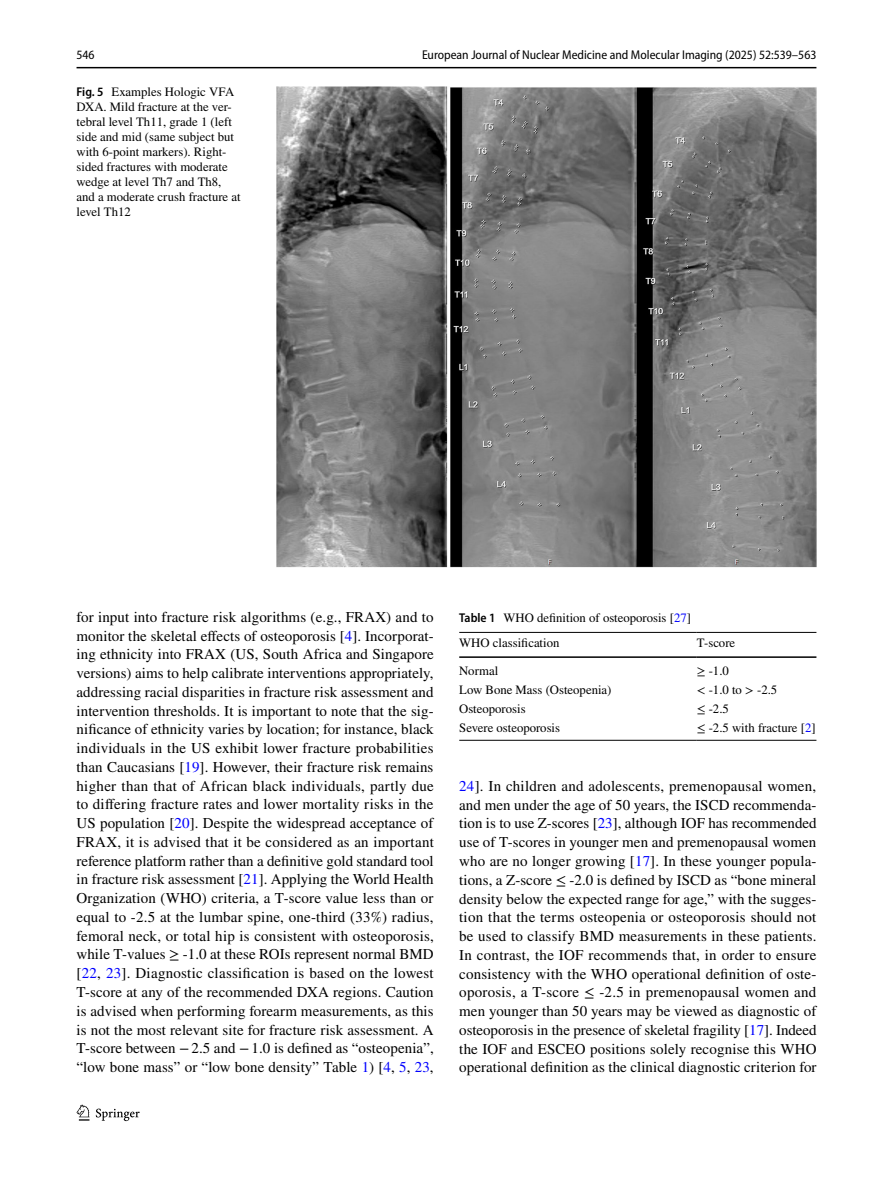
<style>
.page{position:relative;width:893px;height:1187px;background:#fff}
.page>*{position:absolute;margin:0;border:0;box-sizing:border-box;transform-origin:0 0}
.t1{font:15px/18.8px "STIX";letter-spacing:.005em;color:#000;text-align:justify}
.t2{font:12.75px/15px "STIX";color:#000}
.t3{font:semi-condensed 12.75px "Myriad Pro";color:#000}
.s1{font-family:"Myriad Pro";font-weight:600;font-stretch:semi-condensed}
.s2{color:#00f}
</style>
<div class="page">
<hr style="left:77px;top:67px;width:739px;height:1px;background:#000">
<svg style="left:77px;top:1104px;width:12px;height:16px"></svg>
<svg style="left:96px;top:1108px;width:44px;height:12px"></svg>
<img style="left:276px;top:87px;width:540px;height:481px">
<hr style="left:459px;top:632px;width:238px;height:1px;background:#000">
<hr style="left:459px;top:656px;width:238px;height:1px;background:#000">
<hr style="left:697px;top:632px;width:119px;height:1px;background:#000">
<hr style="left:697px;top:656px;width:119px;height:1px;background:#000">
<hr style="left:459px;top:739px;width:238px;height:1px;background:#000">
<hr style="left:697px;top:739px;width:119px;height:1px;background:#000">
<p class="t3" style="left:77px;top:48px;width:20px">546</p>
<p class="t3" style="left:422px;top:48px;width:396px">European Journal of Nuclear Medicine and Molecular Imaging (2025) 52:539–563</p>
<p class="t2" style="left:77px;top:85px;width:166px"><span class="s1">Fig. 5</span> Examples Hologic VFA<br>DXA. Mild fracture at the ver&shy;tebral level Th11, grade 1 (left side and mid (same subject but with 6-point markers). Right&shy;sided fractures with moderate wedge at level Th7 and Th8, and a moderate crush fracture at level Th12</p>
<p class="t1" style="left:77px;top:608px;width:359px">for input into fracture risk algorithms (e.g., FRAX) and to monitor the skeletal effects of osteoporosis [<span class="s2">4</span>]. Incorporat&shy;ing ethnicity into FRAX (US, South Africa and Singapore versions) aims to help calibrate interventions appropriately, addressing racial disparities in fracture risk assessment and intervention thresholds. It is important to note that the sig&shy;nificance of ethnicity varies by location; for instance, black individuals in the US exhibit lower fracture probabilities than Caucasians [<span class="s2">19</span>]. However, their fracture risk remains higher than that of African black individuals, partly due to differing fracture rates and lower mortality risks in the US population [<span class="s2">20</span>]. Despite the widespread acceptance of FRAX, it is advised that it be considered as an important reference platform rather than a definitive gold standard tool in fracture risk assessment [<span class="s2">21</span>]. Applying the World Health Organization (WHO) criteria, a T-score value less than or equal to -2.5 at the lumbar spine, one-third (33%) radius, femoral neck, or total hip is consistent with osteoporosis, while T-values ≥ -1.0 at these ROIs represent normal BMD [<span class="s2">22</span>, <span class="s2">23</span>]. Diagnostic classification is based on the lowest T-score at any of the recommended DXA regions. Caution is advised when performing forearm measurements, as this is not the most relevant site for fracture risk assessment. A T-score between −2.5 and −1.0 is defined as “osteopenia”, “low bone mass” or “low bone density” Table <span class="s2">1</span>) [<span class="s2">4</span>, <span class="s2">5</span>, <span class="s2">23</span>,</p>
<p class="t2" style="left:459px;top:605px;width:233px;line-height:25.5px"><span class="s1">Table 1</span> WHO definition of osteoporosis [<span class="s2">27</span>]<br>WHO classification</p>
<p class="t2" style="left:697px;top:636px;width:40px">T-score</p>
<p class="t2" style="left:459px;top:664px;width:41px">Normal</p>
<p class="t2" style="left:697px;top:664px;width:34px">≥ -1.0</p>
<p class="t2" style="left:459px;top:683px;width:154px">Low Bone Mass (Osteopenia)</p>
<p class="t2" style="left:697px;top:683px;width:82px">&lt; -1.0 to &gt; -2.5</p>
<p class="t2" style="left:459px;top:702px;width:68px">Osteoporosis</p>
<p class="t2" style="left:697px;top:702px;width:34px">≤ -2.5</p>
<p class="t2" style="left:459px;top:720px;width:102px">Severe osteoporosis</p>
<p class="t2" style="left:697px;top:720px;width:120px">≤ -2.5 with fracture [<span class="s2">2</span>]</p>
<p class="t1" style="left:459px;top:777px;width:359px"><span class="s2">24</span>]. In children and adolescents, premenopausal women, and men under the age of 50 years, the ISCD recommenda&shy;tion is to use Z-scores [<span class="s2">23</span>], although IOF has recommended use of T-scores in younger men and premenopausal women who are no longer growing [<span class="s2">17</span>]. In these younger popula&shy;tions, a Z-score ≤ -2.0 is defined by ISCD as “bone mineral density below the expected range for age,” with the sugges&shy;tion that the terms osteopenia or osteoporosis should not be used to classify BMD measurements in these patients.<br>In contrast, the IOF recommends that, in order to ensure consistency with the WHO operational definition of oste&shy;oporosis, a T-score ≤ -2.5 in premenopausal women and men younger than 50 years may be viewed as diagnostic of osteoporosis in the presence of skeletal fragility [<span class="s2">17</span>]. Indeed the IOF and ESCEO positions solely recognise this WHO operational definition as the clinical diagnostic criterion for</p>
</div>
